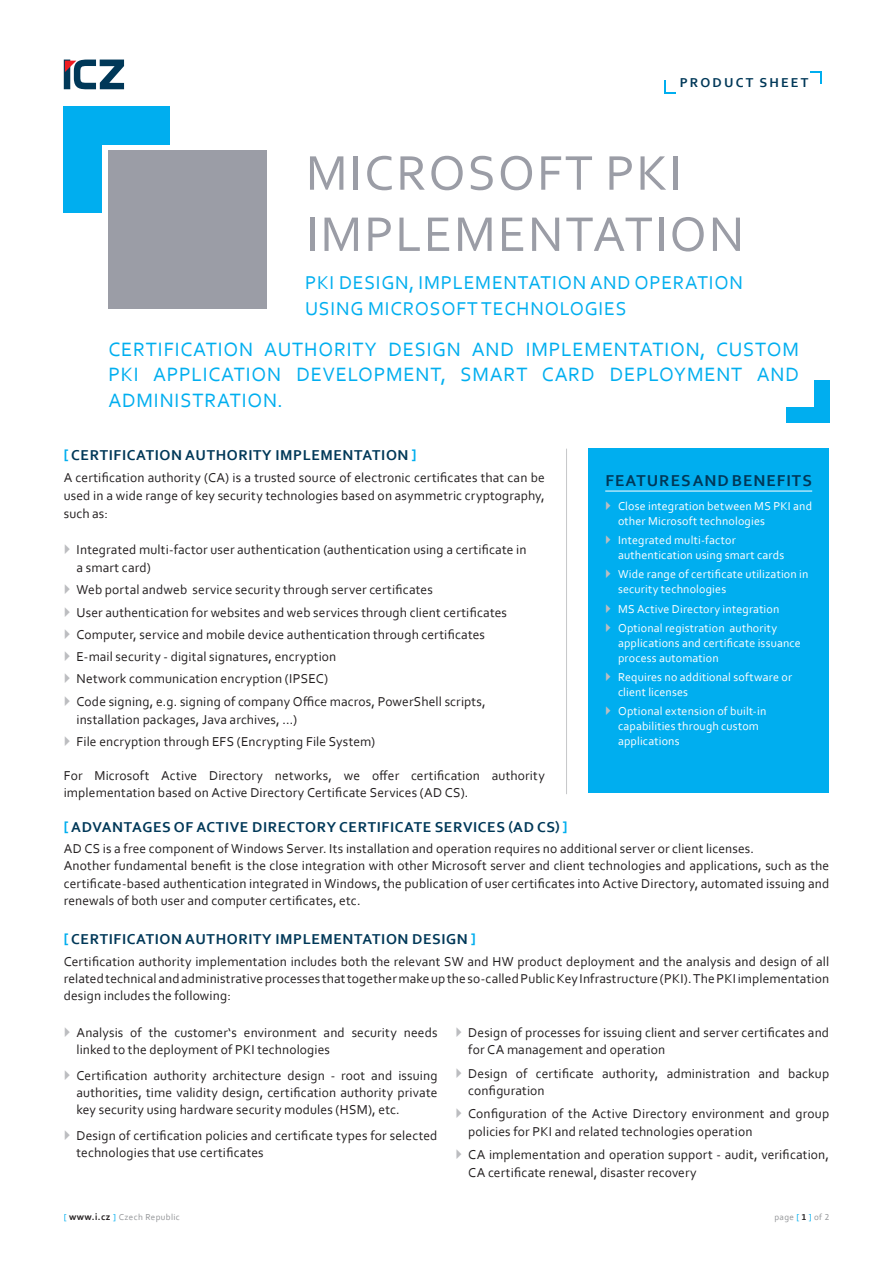
<style>
.page{position:relative;width:893px;height:1263px;background:#fff}
.page>*{position:absolute;margin:0;border:0;box-sizing:border-box;transform-origin:0 0}
.t1{font:51px/61.2px "Corbel";letter-spacing:.04em;color:#9b9da6}
.t2{font:20.25px/25.5px "Corbel";letter-spacing:.04em;color:#00aeef;text-align:justify}
.t3{font:19.5px/25.5px "Corbel";letter-spacing:.04em;color:#00aeef}
.t4{font:700 16.5px "Corbel";letter-spacing:.06em;color:#003858}
.t5{font:700 15px "Corbel";letter-spacing:.04em;color:#003858}
.t6{font:13.5px/17.2px "Corbel";letter-spacing:.01em;color:#231f20}
.t7{font:700 13.5px "Corbel";letter-spacing:.16em;color:#003858}
.t8{font:12px/15px "Corbel";letter-spacing:.015em;color:#fff}
.t9{font:9px "Corbel";letter-spacing:.04em;color:#939598}
.s1{color:#00aeef}
.s2{font-weight:700;font-size:9.75px;color:#231f20}
.s3{font-weight:700;color:#231f20}
</style>
<div class="page">
<svg style="left:64px;top:60px;width:1px;height:29px"></svg>
<svg style="left:65px;top:60px;width:59px;height:29px"></svg>
<div style="left:64px;top:106px;width:106px;height:39px;background:#00aeef"></div>
<div style="left:64px;top:106px;width:38px;height:107px;background:#00aeef"></div>
<div style="left:787px;top:407px;width:42px;height:16px;background:#00aeef"></div>
<div style="left:814px;top:380px;width:15px;height:43px;background:#00aeef"></div>
<hr style="left:566px;top:449px;width:1px;height:345px;background:#c7c8ca">
<div style="left:588px;top:449px;width:241px;height:344px;background:#00aeef"></div>
<hr style="left:605px;top:491px;width:207px;height:1px;background:#fff">
<div style="left:108px;top:151px;width:158px;height:158px;background:#9b9da6"></div>
<svg style="left:810px;top:71px;width:11px;height:13px"></svg>
<svg style="left:664px;top:81px;width:12px;height:12px"></svg>
<p class="t7" style="left:680px;top:74px;width:130px">PRODUCT SHEET</p>
<h1 class="t1" style="left:306px;top:141px;width:440px">MICROSOFT PKI<br>IMPLEMENTATION</h1>
<h3 class="t3" style="left:305px;top:269px;width:439px">PKI DESIGN, IMPLEMENTATION AND OPERATION<br>USING MICROSOFT TECHNOLOGIES</h3>
<h2 class="t2" style="left:108px;top:336px;width:692px">CERTIFICATION AUTHORITY DESIGN AND IMPLEMENTATION, CUSTOM PKI APPLICATION DEVELOPMENT, SMART CARD DEPLOYMENT AND ADMINISTRATION.</h2>
<p class="t5" style="left:64px;top:445px;width:354px"><span class="s1">[</span> CERTIFICATION AUTHORITY IMPLEMENTATION <span class="s1">]</span></p>
<p class="t6" style="left:64px;top:468px;width:483px;line-height:18px;text-align:justify">A certification authority (CA) is a trusted source of electronic certificates that can be used in a wide range of key security technologies based on asymmetric cryptography, such as:</p>
<p class="t6" style="left:77px;top:540px;width:452px;line-height:18px">Integrated multi-factor user authentication (authentication using a certificate in a smart card)</p>
<p class="t6" style="left:77px;top:578px;width:432px;line-height:22.2px">Web portal andweb service security through server certificates<br>User authentication for websites and web services through client certificates Computer, service and mobile device authentication through certificates E-mail security - digital signatures, encryption<br>Network communication encryption (IPSEC)<br>Code signing, e.g. signing of company Office macros, PowerShell scripts,</p>
<p class="t6" style="left:77px;top:708px;width:300px;line-height:22.2px">installation packages, Java archives, ...)<br>File encryption through EFS (Encrypting File System)</p>
<p class="t6" style="left:64px;top:767px;width:482px">For Microsoft Active Directory networks, we offer certification authority implementation based on Active Directory Certificate Services (AD CS).</p>
<p class="t4" style="left:606px;top:471px;width:208px">FEATURES AND BENEFITS</p>
<p class="t8" style="left:618px;top:498px;width:196px">Close integration between MS PKI and other Microsoft technologies</p>
<p class="t8" style="left:618px;top:532px;width:168px">Integrated multi-factor authentication using smart cards</p>
<p class="t8" style="left:618px;top:567px;width:192px">Wide range of certificate utilization in security technologies</p>
<p class="t8" style="left:618px;top:599px;width:163px;line-height:19.2px">MS Active Directory integration<br>Optional registration authority</p>
<p class="t8" style="left:618px;top:635px;width:184px">applications and certificate issuance process automation</p>
<p class="t8" style="left:618px;top:669px;width:176px">Requires no additional software or client licenses</p>
<p class="t8" style="left:618px;top:704px;width:150px">Optional extension of built-in capabilities through custom applications</p>
<p class="t5" style="left:64px;top:817px;width:505px"><span class="s1">[</span> ADVANTAGES OF ACTIVE DIRECTORY CERTIFICATE SERVICES (AD CS) <span class="s1">]</span></p>
<p class="t6" style="left:64px;top:839px;width:767px">AD CS is a free component of Windows Server. Its installation and operation requires no additional server or client licenses.<br>Another fundamental benefit is the close integration with other Microsoft server and client technologies and applications, such as the certificate-based authentication integrated in Windows, the publication of user certificates into Active Directory, automated issuing and renewals of both user and computer certificates, etc.</p>
<p class="t5" style="left:64px;top:930px;width:414px"><span class="s1">[</span> CERTIFICATION AUTHORITY IMPLEMENTATION DESIGN <span class="s1">]</span></p>
<p class="t6" style="left:64px;top:952px;width:767px;text-align:justify">Certification authority implementation includes both the relevant SW and HW product deployment and the analysis and design of all related technical and administrative processes that together make up the so-called Public Key Infrastructure (PKI). The PKI implementation design includes the following:</p>
<p class="t6" style="left:77px;top:1023px;width:362px">Analysis of the customer‘s environment and security needs linked to the deployment of PKI technologies</p>
<p class="t6" style="left:77px;top:1066px;width:362px;text-align:justify">Certification authority architecture design - root and issuing authorities, time validity design, certification authority private key security using hardware security modules (HSM), etc.</p>
<p class="t6" style="left:77px;top:1126px;width:362px">Design of certification policies and certificate types for selected technologies that use certificates</p>
<p class="t6" style="left:468px;top:1023px;width:362px">Design of processes for issuing client and server certificates and for CA management and operation</p>
<p class="t6" style="left:468px;top:1064px;width:362px">Design of certificate authority, administration and backup configuration</p>
<p class="t6" style="left:468px;top:1105px;width:362px">Configuration of the Active Directory environment and group policies for PKI and related technologies operation</p>
<p class="t6" style="left:468px;top:1146px;width:362px">CA implementation and operation support - audit, verification,<br>CA certificate renewal, disaster recovery</p>
<p class="t9" style="left:64px;top:1212px;width:118px"><span class="s1">[</span> <span class="s2">www.i.cz</span> <span class="s1">]</span> Czech Republic</p>
<p class="t9" style="left:774px;top:1212px;width:56px">page <span class="s1">[</span> <span class="s3">1</span> <span class="s1">]</span> of 2</p>
</div>
